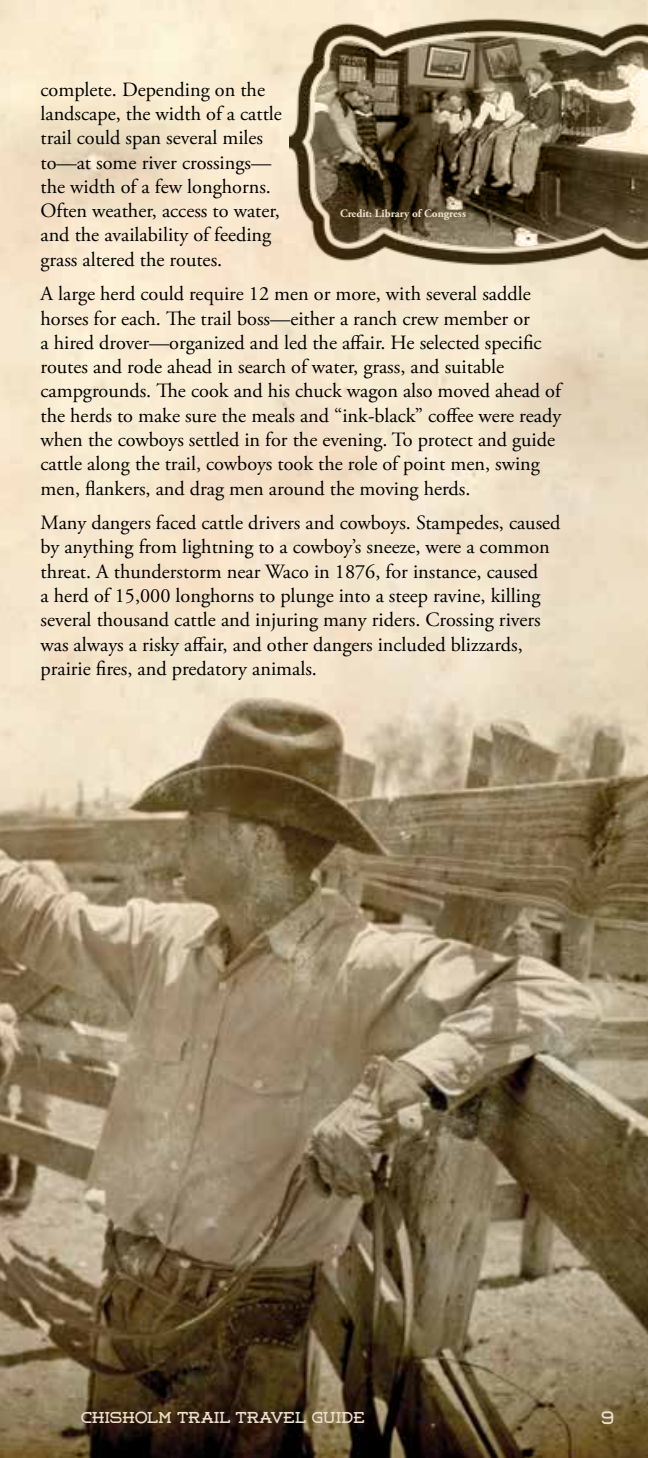
<style>
.page{position:relative;width:648px;height:1458px;background:#fff}
.page>*{position:absolute;margin:0;border:0;box-sizing:border-box;transform-origin:0 0}
.t1{font:20.25px/24.3px "Adobe Garamond Pro";color:#000}
.t2{font:18px "Weston Free";color:#ebe0cb}
.t3{font:15.75px "Weston Free";color:#ebe0cb}
.t4{font:700 11.25px "Adobe Garamond Pro";color:#ebe0cb}
</style>
<div class="page">
<img style="left:0;top:0;width:648px;height:1458px">
<img style="left:290px;top:16px;width:358px;height:252px">
<p class="t1" style="left:40px;top:78px;width:243px">complete. Depending on the landscape, the width of a cattle trail could span several miles to—at some river crossings— the width of a few longhorns.<br>Often weather, access to water, and the availability of feeding grass altered the routes.</p>
<p class="t1" style="left:40px;top:282px;width:522px">A large herd could require 12 men or more, with several saddle horses for each. The trail boss—either a ranch crew member or<br>a hired drover—organized and led the affair. He selected specific routes and rode ahead in search of water, grass, and suitable campgrounds. The cook and his chuck wagon also moved ahead of the herds to make sure the meals and “ink-black” coffee were ready when the cowboys settled in for the evening. To protect and guide cattle along the trail, cowboys took the role of point men, swing men, flankers, and drag men around the moving herds.</p>
<p class="t1" style="left:40px;top:511px;width:522px">Many dangers faced cattle drivers and cowboys. Stampedes, caused by anything from lightning to a cowboy’s sneeze, were a common threat. A thunderstorm near Waco in 1876, for instance, caused<br>a herd of 15,000 longhorns to plunge into a steep ravine, killing several thousand cattle and injuring many riders. Crossing rivers was always a risky affair, and other dangers included blizzards, prairie fires, and predatory animals.</p>
<p class="t4" style="left:340px;top:207px;width:128px">Credit: Library of Congress</p>
<p class="t3" style="left:81px;top:1409px;width:285px">CHISHOLM TRAIL TRAVEL GUIDE</p>
<p class="t2" style="left:601px;top:1407px;width:14px">9</p>
</div>
